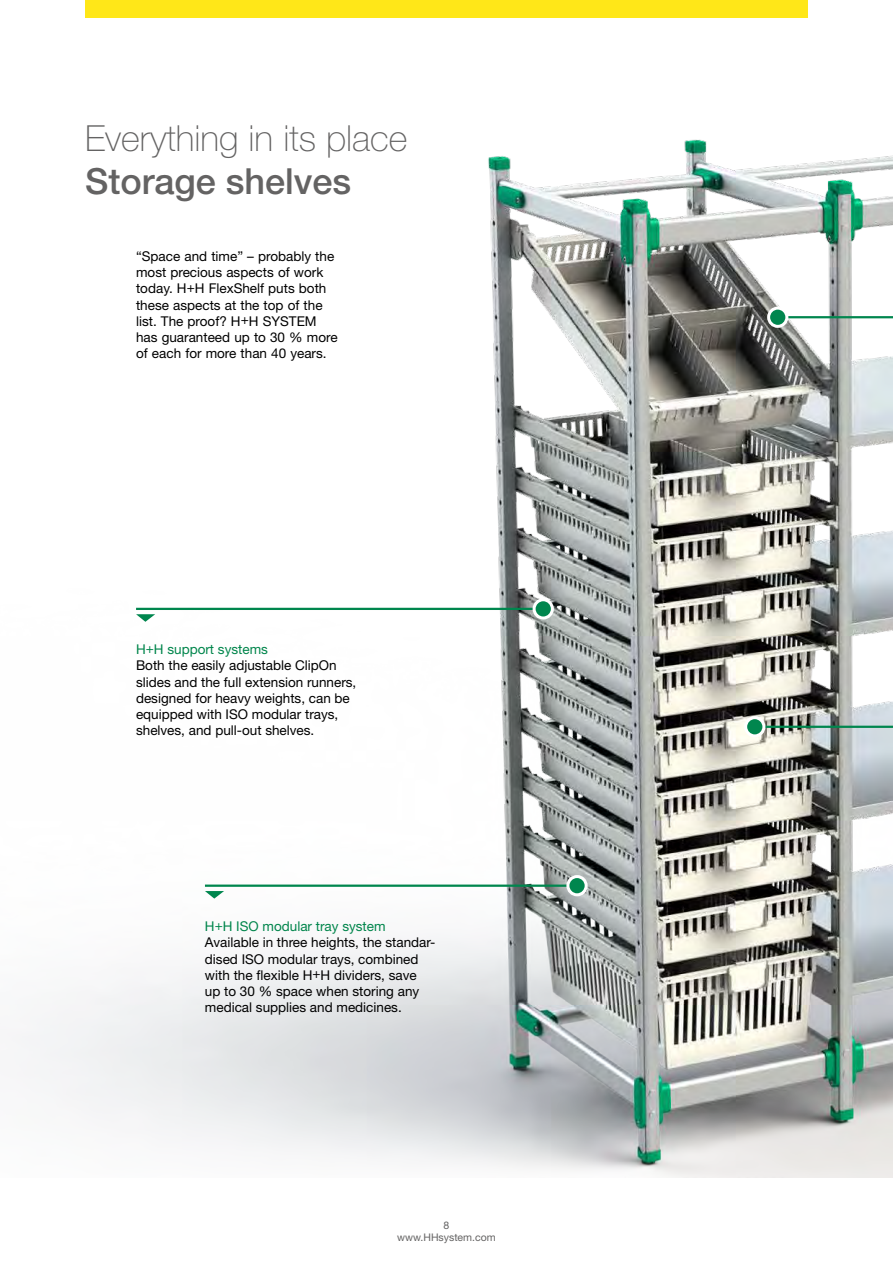
<style>
.page{position:relative;width:893px;height:1263px;background:#fff}
.page>*{position:absolute;margin:0;border:0;box-sizing:border-box;transform-origin:0 0}
.t1{font:100 36px "Helvetica Neue";color:#646363}
.t2{font:500 36px "Helvetica Neue";color:#646363}
.t3{font:13.5px/16.2px "Helvetica Neue";color:#000}
.t4{font:13.5px "Helvetica Neue";color:#00854b}
.t5{font:10.5px/12px "Helvetica Neue";color:#646363;text-align:center}
</style>
<div class="page">
<img style="left:19px;top:139px;width:874px;height:1039px">
<div style="left:85px;top:0;width:723px;height:17px;background:#ffe718"></div>
<hr style="left:136px;top:608px;width:401px;height:2px;background:#00864e">
<hr style="left:778px;top:316px;width:115px;height:2px;background:#00864e">
<hr style="left:755px;top:726px;width:138px;height:2px;background:#00864e">
<hr style="left:205px;top:884px;width:366px;height:3px;background:#00864e">
<svg style="left:136px;top:614px;width:19px;height:8px"></svg>
<svg style="left:205px;top:891px;width:19px;height:7px"></svg>
<div style="left:534px;top:600px;width:18px;height:18px;background:#00864e;border-radius:50%"></div>
<div style="left:533px;top:598px;width:21px;height:21px;border:3px solid #fff;border-radius:50%"></div>
<div style="left:769px;top:308px;width:18px;height:18px;background:#00864e;border-radius:50%"></div>
<div style="left:767px;top:307px;width:21px;height:21px;border:3px solid #fff;border-radius:50%"></div>
<div style="left:746px;top:718px;width:18px;height:18px;background:#00864e;border-radius:50%"></div>
<div style="left:744px;top:716px;width:21px;height:21px;border:3px solid #fff;border-radius:50%"></div>
<svg style="left:568px;top:876px;width:18px;height:19px"></svg>
<div style="left:566px;top:875px;width:22px;height:21px;border:3px solid #fff;border-radius:50%"></div>
<h1 class="t1" style="left:85px;top:118px;width:324px">Everything in its place</h1>
<h1 class="t2" style="left:85px;top:160px;width:268px">Storage shelves</h1>
<p class="t3" style="left:136px;top:248px;width:203px">“Space and time” – probably the most precious aspects of work today. H+H FlexShelf puts both these aspects at the top of the list. The proof? H+H SYSTEM has guaranteed up to 30 % more of each for more than 40 years.</p>
<p class="t4" style="left:136px;top:641px;width:133px">H+H support systems</p>
<p class="t3" style="left:136px;top:657px;width:222px">Both the easily adjustable ClipOn slides and the full extension runners, designed for heavy weights, can be equipped with ISO modular trays, shelves, and pull-out shelves.</p>
<p class="t4" style="left:205px;top:918px;width:182px">H+H ISO modular tray system</p>
<p class="t3" style="left:205px;top:934px;width:232px">Available in three heights, the standar&shy;dised ISO modular trays, combined with the flexible H+H dividers, save up to 30 % space when storing any medical supplies and medicines.</p>
<p class="t5" style="left:397px;top:1219px;width:100px">8 www.HHsystem.com</p>
</div>
